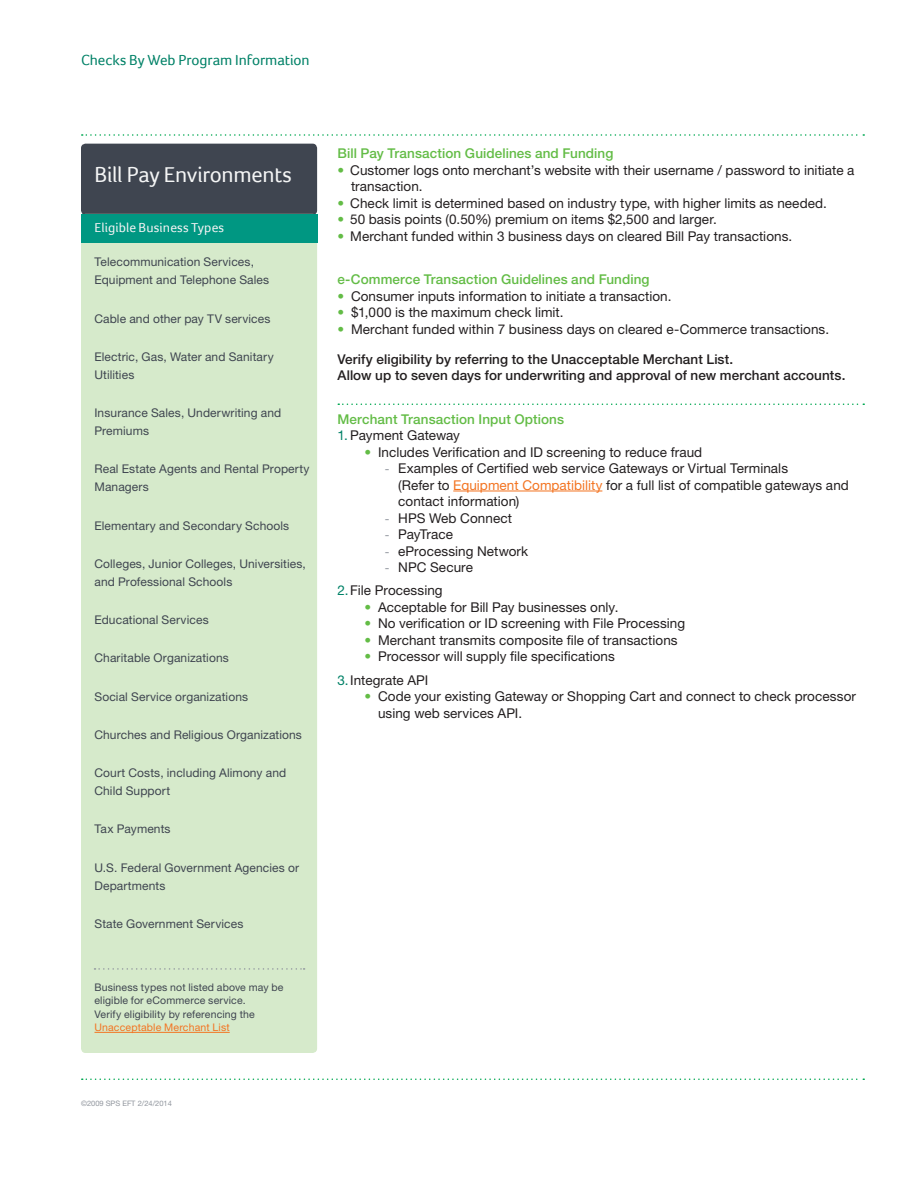
<style>
.page{position:relative;width:918px;height:1188px;background:#fff}
.page>*{position:absolute;margin:0;border:0;box-sizing:border-box;transform-origin:0 0}
.Pull_Out_Text{font:22.5px "Foco";letter-spacing:-.015em;color:#f4f5f5}
.Product_Name_Small{font:15px "Foco";color:#008167}
.Bullet_List{font:13.5px/16.5px "Helvetica Neue LT Std";letter-spacing:.005em;color:#231f20}
.Bullet_List-2{font:500 13.5px "Helvetica Neue LT Std";letter-spacing:.005em;color:#231f20}
.Subheads{font:500 13.5px "Helvetica Neue LT Std";letter-spacing:.005em;color:#63bc46}
.Bullet_List-3{font:13.5px "Foco";letter-spacing:.005em;color:#f2f2f3}
.Bullet_List-4{font:12px/18px "Helvetica Neue LT Std";letter-spacing:.01em;color:#3f4550}
.Bullet_List-5{font:10.5px/13.5px "Helvetica Neue LT Std";letter-spacing:.015em;color:#3f4550}
.Copyright{font:7.5px "Helvetica Neue LT Std";color:#91969e}
.s1{color:#f37421}
.s2{color:#63bc46}
.s3{color:#008167}
.s4{font-size:12px;color:#91969e}
</style>
<div class="page">
<hr style="left:453px;top:491px;width:149px;height:1px;background:#f37421">
<div style="left:81px;top:144px;width:236px;height:71px;background:#3f4550;border-radius:5px"></div>
<div style="left:81px;top:214px;width:236px;height:839px;background:#d6eacb;border-radius:5px"></div>
<svg style="left:82px;top:134px;width:782px;height:2px"></svg>
<svg style="left:82px;top:1078px;width:782px;height:2px"></svg>
<svg style="left:338px;top:404px;width:526px;height:1px"></svg>
<div style="left:81px;top:214px;width:236px;height:29px;background:#009782"></div>
<hr style="left:94px;top:1032px;width:136px;height:1px;background:#f37421">
<svg style="left:95px;top:968px;width:210px;height:2px"></svg>
<p class="Product_Name_Small" style="left:81px;top:51px;width:230px">Checks By Web Program Information</p>
<p class="Pull_Out_Text" style="left:94px;top:162px;width:199px">Bill Pay Environments</p>
<p class="Bullet_List-3" style="left:94px;top:219px;width:131px">Eligible Business Types</p>
<p class="Bullet_List-4" style="left:94px;top:253px;width:176px">Telecommunication Services,<br>Equipment and Telephone Sales</p>
<p class="Bullet_List-4" style="left:94px;top:309px;width:177px">Cable and other pay TV services</p>
<p class="Bullet_List-4" style="left:94px;top:347px;width:181px">Electric, Gas, Water and Sanitary<br>Utilities</p>
<p class="Bullet_List-4" style="left:94px;top:404px;width:188px">Insurance Sales, Underwriting and<br>Premiums</p>
<p class="Bullet_List-4" style="left:94px;top:460px;width:216px">Real Estate Agents and Rental Property<br>Managers</p>
<p class="Bullet_List-4" style="left:94px;top:516px;width:196px">Elementary and Secondary Schools</p>
<p class="Bullet_List-4" style="left:94px;top:554px;width:213px">Colleges, Junior Colleges, Universities, and Professional Schools</p>
<p class="Bullet_List-4" style="left:94px;top:611px;width:116px">Educational Services</p>
<p class="Bullet_List-4" style="left:94px;top:649px;width:136px">Charitable Organizations</p>
<p class="Bullet_List-4" style="left:94px;top:687px;width:155px">Social Service organizations</p>
<p class="Bullet_List-4" style="left:94px;top:725px;width:209px">Churches and Religious Organizations</p>
<p class="Bullet_List-4" style="left:94px;top:764px;width:193px">Court Costs, including Alimony and<br>Child Support</p>
<p class="Bullet_List-4" style="left:94px;top:820px;width:78px">Tax Payments</p>
<p class="Bullet_List-4" style="left:94px;top:858px;width:206px">U.S. Federal Government Agencies or<br>Departments</p>
<p class="Bullet_List-4" style="left:94px;top:914px;width:150px">State Government Services</p>
<p class="Bullet_List-5" style="left:94px;top:980px;width:191px">Business types not listed above may be eligible for eCommerce service.</p>
<p class="Bullet_List-5" style="left:94px;top:1007px;width:162px">Verify eligibility by referencing the<br><span class="s1">Unacceptable Merchant List</span></p>
<p class="Copyright" style="left:81px;top:1099px;width:92px">©2009 SPS EFT 2/24/2014</p>
<p class="Subheads" style="left:338px;top:145px;width:277px">Bill Pay Transaction Guidelines and Funding</p>
<p class="Bullet_List" style="left:351px;top:161px;width:505px;text-indent:-14px"><span class="s2">•</span> Customer logs onto merchant’s website with their username / password to initiate a transaction.</p>
<p class="Bullet_List" style="left:338px;top:194px;width:491px"><span class="s2">•</span> Check limit is determined based on industry type, with higher limits as needed.</p>
<p class="Bullet_List" style="left:338px;top:211px;width:381px"><span class="s2">•</span> 50 basis points (0.50%) premium on items $2,500 and larger.</p>
<p class="Bullet_List" style="left:338px;top:227px;width:456px"><span class="s2">•</span> Merchant funded within 3 business days on cleared Bill Pay transactions.</p>
<p class="Subheads" style="left:338px;top:271px;width:314px">e-Commerce Transaction Guidelines and Funding</p>
<p class="Bullet_List" style="left:338px;top:287px;width:336px"><span class="s2">•</span> Consumer inputs information to initiate a transaction.</p>
<p class="Bullet_List" style="left:338px;top:304px;width:228px"><span class="s2">•</span> $1,000 is the maximum check limit.</p>
<p class="Bullet_List" style="left:338px;top:320px;width:493px"><span class="s2">•</span> Merchant funded within 7 business days on cleared e-Commerce transactions.</p>
<p class="Bullet_List-2" style="left:338px;top:351px;width:397px">Verify eligibility by referring to the Unacceptable Merchant List.</p>
<p class="Bullet_List-2" style="left:338px;top:367px;width:509px">Allow up to seven days for underwriting and approval of new merchant accounts.</p>
<p class="Subheads" style="left:338px;top:411px;width:228px">Merchant Transaction Input Options</p>
<p class="Bullet_List" style="left:338px;top:427px;width:124px"><span class="s3">1.</span> Payment Gateway</p>
<p class="Bullet_List" style="left:364px;top:443px;width:339px"><span class="s2">•</span> Includes Verification and ID screening to reduce fraud</p>
<p class="Bullet_List" style="left:385px;top:460px;width:405px"><span class="s4">-</span> Examples of Certified web service Gateways or Virtual Terminals</p>
<p class="Bullet_List" style="left:398px;top:476px;width:452px">(Refer to <span class="s1">Equipment Compatibility</span> for a full list of compatible gateways and contact information)</p>
<p class="Bullet_List" style="left:385px;top:509px;width:129px"><span class="s4">-</span> HPS Web Connect</p>
<p class="Bullet_List" style="left:385px;top:526px;width:70px"><span class="s4">-</span> PayTrace</p>
<p class="Bullet_List" style="left:385px;top:542px;width:145px"><span class="s4">-</span> eProcessing Network</p>
<p class="Bullet_List" style="left:385px;top:559px;width:90px"><span class="s4">-</span> NPC Secure</p>
<p class="Bullet_List" style="left:338px;top:582px;width:107px"><span class="s3">2.</span>File Processing</p>
<p class="Bullet_List" style="left:364px;top:599px;width:255px"><span class="s2">•</span> Acceptable for Bill Pay businesses only.</p>
<p class="Bullet_List" style="left:364px;top:615px;width:322px"><span class="s2">•</span> No verification or ID screening with File Processing</p>
<p class="Bullet_List" style="left:364px;top:632px;width:315px"><span class="s2">•</span> Merchant transmits composite file of transactions</p>
<p class="Bullet_List" style="left:364px;top:648px;width:252px"><span class="s2">•</span> Processor will supply file specifications</p>
<p class="Bullet_List" style="left:338px;top:671px;width:92px"><span class="s3">3.</span>Integrate API</p>
<p class="Bullet_List" style="left:378px;top:688px;width:480px;text-indent:-14px"><span class="s2">•</span> Code your existing Gateway or Shopping Cart and connect to check processor using web services API.</p>
</div>
